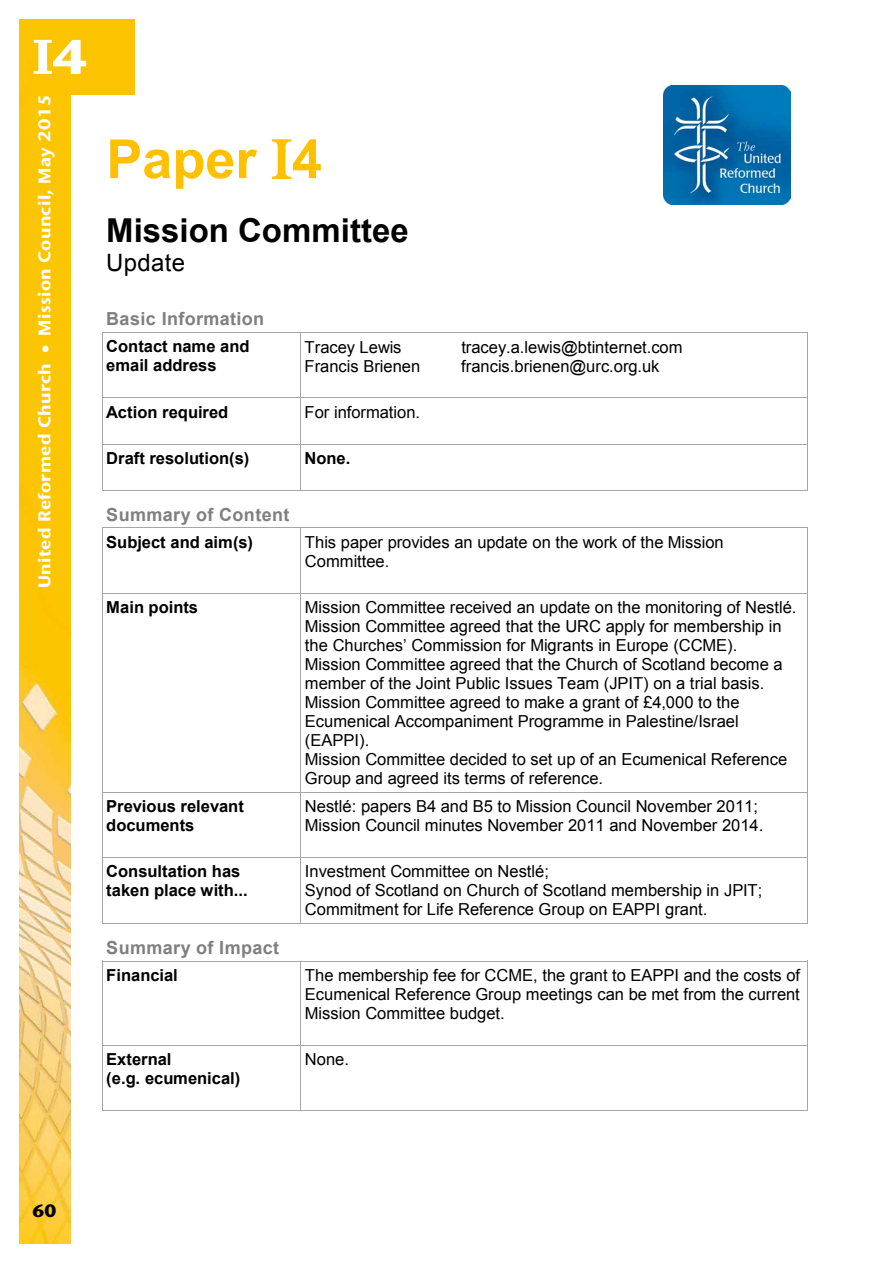
<style>
.page{position:relative;width:893px;height:1263px;background:#fff}
.page>*{position:absolute;margin:0;border:0;box-sizing:border-box;transform-origin:0 0}
.t1{font:700 54px "Arial";color:#ffc000}
.t2{font:900 46.5px "Bell Gothic Std";color:#fff;scale:1.16 1}
.t3{font:700 32.85px "Arial";color:#000}
.t4{font:24px "Arial";letter-spacing:.015em;color:#000}
.t5{font:700 18px "Arial";letter-spacing:.02em;color:#7f7f7f}
.t6{font:800 18px "Stone Sans IIITC Std";color:#000}
.t7{font:700 17.1px "Stone Sans IIITC Std";letter-spacing:.02em;color:#fff;scale:1.05 1}
.t8{font:16.5px/18.9px "Arial";color:#000}
.t9{font:700 16.5px/18.9px "Arial";color:#000}
.s1{font-family:"Stone Sans IIITC Std";font-weight:800;font-size:48.6px}
.s2{font-family:"Bask Old Face";font-weight:400;font-size:57px}
</style>
<div class="page">
<svg style="left:271px;top:139px;width:21px;height:40px"></svg>
<hr style="left:102px;top:332px;width:198px;height:1px;background:#a6a6a6">
<hr style="left:301px;top:332px;width:506px;height:1px;background:#a6a6a6">
<hr style="left:102px;top:337px;width:1px;height:60px;background:#a6a6a6">
<hr style="left:300px;top:337px;width:1px;height:60px;background:#a6a6a6">
<hr style="left:807px;top:337px;width:1px;height:60px;background:#a6a6a6">
<hr style="left:102px;top:397px;width:198px;height:1px;background:#a6a6a6">
<hr style="left:301px;top:397px;width:506px;height:1px;background:#a6a6a6">
<hr style="left:102px;top:402px;width:1px;height:42px;background:#a6a6a6">
<hr style="left:300px;top:402px;width:1px;height:42px;background:#a6a6a6">
<hr style="left:807px;top:402px;width:1px;height:42px;background:#a6a6a6">
<hr style="left:102px;top:444px;width:198px;height:1px;background:#a6a6a6">
<hr style="left:301px;top:444px;width:506px;height:1px;background:#a6a6a6">
<hr style="left:102px;top:449px;width:1px;height:41px;background:#a6a6a6">
<hr style="left:102px;top:490px;width:198px;height:1px;background:#a6a6a6">
<hr style="left:300px;top:449px;width:1px;height:41px;background:#a6a6a6">
<hr style="left:301px;top:490px;width:506px;height:1px;background:#a6a6a6">
<hr style="left:807px;top:449px;width:1px;height:41px;background:#a6a6a6">
<hr style="left:102px;top:527px;width:198px;height:1px;background:#a6a6a6">
<hr style="left:301px;top:527px;width:506px;height:1px;background:#a6a6a6">
<hr style="left:102px;top:533px;width:1px;height:60px;background:#a6a6a6">
<hr style="left:300px;top:533px;width:1px;height:60px;background:#a6a6a6">
<hr style="left:807px;top:533px;width:1px;height:60px;background:#a6a6a6">
<hr style="left:102px;top:593px;width:198px;height:1px;background:#a6a6a6">
<hr style="left:301px;top:593px;width:506px;height:1px;background:#a6a6a6">
<hr style="left:102px;top:598px;width:1px;height:194px;background:#a6a6a6">
<hr style="left:300px;top:598px;width:1px;height:194px;background:#a6a6a6">
<hr style="left:807px;top:598px;width:1px;height:194px;background:#a6a6a6">
<hr style="left:102px;top:792px;width:198px;height:1px;background:#a6a6a6">
<hr style="left:301px;top:792px;width:506px;height:1px;background:#a6a6a6">
<hr style="left:102px;top:797px;width:1px;height:60px;background:#a6a6a6">
<hr style="left:300px;top:797px;width:1px;height:60px;background:#a6a6a6">
<hr style="left:807px;top:797px;width:1px;height:60px;background:#a6a6a6">
<hr style="left:102px;top:857px;width:198px;height:1px;background:#a6a6a6">
<hr style="left:301px;top:857px;width:506px;height:1px;background:#a6a6a6">
<hr style="left:102px;top:862px;width:1px;height:61px;background:#a6a6a6">
<hr style="left:102px;top:923px;width:198px;height:1px;background:#a6a6a6">
<hr style="left:300px;top:862px;width:1px;height:61px;background:#a6a6a6">
<hr style="left:301px;top:923px;width:506px;height:1px;background:#a6a6a6">
<hr style="left:807px;top:862px;width:1px;height:61px;background:#a6a6a6">
<hr style="left:102px;top:961px;width:198px;height:1px;background:#a6a6a6">
<hr style="left:301px;top:961px;width:506px;height:1px;background:#a6a6a6">
<hr style="left:102px;top:966px;width:1px;height:79px;background:#a6a6a6">
<hr style="left:300px;top:966px;width:1px;height:79px;background:#a6a6a6">
<hr style="left:807px;top:966px;width:1px;height:79px;background:#a6a6a6">
<hr style="left:102px;top:1045px;width:198px;height:1px;background:#a6a6a6">
<hr style="left:301px;top:1045px;width:506px;height:1px;background:#a6a6a6">
<hr style="left:102px;top:1050px;width:1px;height:60px;background:#a6a6a6">
<hr style="left:102px;top:1110px;width:198px;height:1px;background:#a6a6a6">
<hr style="left:300px;top:1050px;width:1px;height:60px;background:#a6a6a6">
<hr style="left:301px;top:1110px;width:506px;height:1px;background:#a6a6a6">
<hr style="left:807px;top:1050px;width:1px;height:60px;background:#a6a6a6">
<img style="left:19px;top:19px;width:51px;height:1225px">
<div style="left:32px;top:19px;width:102px;height:76px;background:#fcc400"></div>
<img style="left:664px;top:85px;width:127px;height:119px">
<h2 class="t2" style="left:32px;top:30px;width:49px">I<span class="s1">4</span></h2>
<p class="t7" style="left:34px;top:588px;width:472px;rotate:-90deg">United Reformed Church • Mission Council, May 2015</p>
<h1 class="t1" style="left:106px;top:123px;width:217px">Paper <span class="s2">I</span>4</h1>
<h3 class="t3" style="left:106px;top:208px;width:304px">Mission Committee</h3>
<h3 class="t4" style="left:106px;top:247px;width:80px">Update</h3>
<p class="t5" style="left:106px;top:307px;width:159px">Basic Information</p>
<p class="t9" style="left:106px;top:338px;width:145px">Contact name and email address</p>
<p class="t8" style="left:305px;top:338px;width:98px">Tracey Lewis</p>
<p class="t8" style="left:461px;top:338px;width:222px">tracey.a.lewis@btinternet.com</p>
<p class="t8" style="left:305px;top:356px;width:117px">Francis Brienen</p>
<p class="t8" style="left:461px;top:356px;width:200px">francis.brienen@urc.org.uk</p>
<p class="t9" style="left:106px;top:403px;width:124px">Action required</p>
<p class="t8" style="left:305px;top:403px;width:117px">For information.</p>
<p class="t9" style="left:106px;top:449px;width:145px">Draft resolution(s)</p>
<p class="t9" style="left:305px;top:449px;width:47px">None.</p>
<p class="t5" style="left:106px;top:502px;width:185px">Summary of Content</p>
<p class="t9" style="left:106px;top:533px;width:148px">Subject and aim(s)</p>
<p class="t8" style="left:305px;top:533px;width:420px">This paper provides an update on the work of the Mission<br>Committee.</p>
<p class="t9" style="left:106px;top:598px;width:93px">Main points</p>
<p class="t8" style="left:305px;top:598px;width:493px">Mission Committee received an update on the monitoring of Nestlé.<br>Mission Committee agreed that the URC apply for membership in the Churches’ Commission for Migrants in Europe (CCME).<br>Mission Committee agreed that the Church of Scotland become a member of the Joint Public Issues Team (JPIT) on a trial basis.<br>Mission Committee agreed to make a grant of £4,000 to the Ecumenical Accompaniment Programme in Palestine/Israel (EAPPI).<br>Mission Committee decided to set up of an Ecumenical Reference Group and agreed its terms of reference.</p>
<p class="t9" style="left:106px;top:797px;width:139px">Previous relevant documents</p>
<p class="t8" style="left:305px;top:797px;width:460px">Nestlé: papers B4 and B5 to Mission Council November 2011;<br>Mission Council minutes November 2011 and November 2014.</p>
<p class="t9" style="left:106px;top:862px;width:143px">Consultation has taken place with...</p>
<p class="t8" style="left:305px;top:862px;width:459px">Investment Committee on Nestlé;<br>Synod of Scotland on Church of Scotland membership in JPIT;<br>Commitment for Life Reference Group on EAPPI grant.</p>
<p class="t5" style="left:106px;top:936px;width:174px">Summary of Impact</p>
<p class="t9" style="left:106px;top:966px;width:73px">Financial</p>
<p class="t8" style="left:305px;top:966px;width:497px;text-align:justify">The membership fee for CCME, the grant to EAPPI and the costs of Ecumenical Reference Group meetings can be met from the current Mission Committee budget.</p>
<p class="t9" style="left:106px;top:1050px;width:135px">External<br>(e.g. ecumenical)</p>
<p class="t8" style="left:305px;top:1050px;width:46px">None.</p>
<p class="t6" style="left:33px;top:1199px;width:26px">60</p>
</div>
